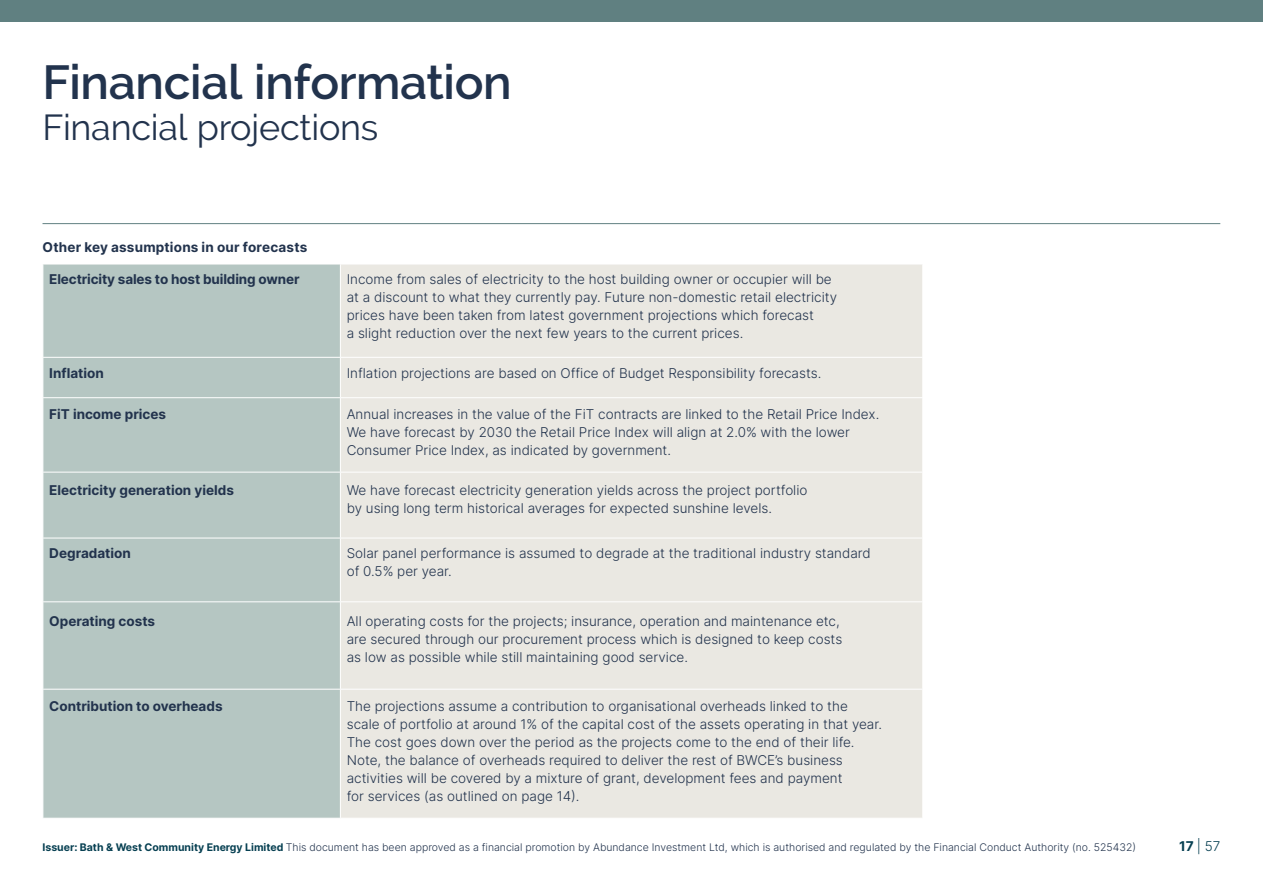
<style>
.page{position:relative;width:1263px;height:893px;background:#fff}
.page>*{position:absolute;margin:0;border:0;box-sizing:border-box;transform-origin:0 0}
.t1{font:600 48px "Raleway";letter-spacing:-.01em;color:#22334d}
.t2{font:36px "Raleway";letter-spacing:-.01em;color:#22334d}
.t3{font:300 13.5px/18px "Inter";color:#22334d}
.t4{font:13.5px "Inter";color:#22334d}
.t5{font:300 13.5px "Inter";color:#074052}
.t6{font:300 10.5px "Inter";color:#22334d}
.s1{font-weight:400;color:#074052}
.s2{font-weight:400}
</style>
<div class="page">
<div style="left:0;top:0;width:1263px;height:21px;background:#608081"></div>
<hr style="left:43px;top:223px;width:1177px;height:1px;background:#608081">
<div style="left:44px;top:265px;width:296px;height:553px;background:#b5c6c2"></div>
<div style="left:341px;top:265px;width:581px;height:553px;background:#eae8e2"></div>
<hr style="left:43px;top:357px;width:297px;height:1px;background:#fff">
<hr style="left:340px;top:357px;width:583px;height:1px;background:#fff">
<hr style="left:43px;top:397px;width:297px;height:1px;background:#fff">
<hr style="left:340px;top:397px;width:583px;height:1px;background:#fff">
<hr style="left:43px;top:472px;width:297px;height:1px;background:#fff">
<hr style="left:340px;top:472px;width:583px;height:1px;background:#fff">
<hr style="left:43px;top:538px;width:297px;height:1px;background:#fff">
<hr style="left:340px;top:538px;width:583px;height:1px;background:#fff">
<hr style="left:43px;top:601px;width:297px;height:1px;background:#fff">
<hr style="left:340px;top:601px;width:583px;height:1px;background:#fff">
<hr style="left:43px;top:689px;width:297px;height:1px;background:#fff">
<hr style="left:340px;top:689px;width:583px;height:1px;background:#fff">
<p class="t1" style="left:43px;top:55px;width:471px">Financial information</p>
<p class="t2" style="left:43px;top:106px;width:337px">Financial projections</p>
<p class="t4" style="left:43px;top:237px;width:266px">Other key assumptions in our forecasts</p>
<p class="t4" style="left:49px;top:269px;width:252px">Electricity sales to host building owner</p>
<p class="t3" style="left:347px;top:269px;width:486px">Income from sales of electricity to the host building owner or occupier will be</p>
<p class="t3" style="left:347px;top:287px;width:492px">at a discount to what they currently pay. Future non-domestic retail electricity</p>
<p class="t3" style="left:347px;top:305px;width:469px">prices have been taken from latest government projections which forecast</p>
<p class="t3" style="left:347px;top:323px;width:398px">a slight reduction over the next few years to the current prices.</p>
<p class="t4" style="left:49px;top:363px;width:56px">Inflation</p>
<p class="t3" style="left:347px;top:364px;width:476px">Inflation projections are based on Office of Budget Responsibility forecasts.</p>
<p class="t4" style="left:49px;top:404px;width:118px">FiT income prices</p>
<p class="t3" style="left:347px;top:404px;width:534px">Annual increases in the value of the FiT contracts are linked to the Retail Price Index.</p>
<p class="t3" style="left:347px;top:422px;width:505px">We have forecast by 2030 the Retail Price Index will align at 2.0% with the lower<br>Consumer Price Index, as indicated by government.</p>
<p class="t4" style="left:49px;top:480px;width:186px">Electricity generation yields</p>
<p class="t3" style="left:347px;top:481px;width:462px">We have forecast electricity generation yields across the project portfolio</p>
<p class="t3" style="left:347px;top:499px;width:427px">by using long term historical averages for expected sunshine levels.</p>
<p class="t4" style="left:49px;top:543px;width:83px">Degradation</p>
<p class="t3" style="left:347px;top:544px;width:525px">Solar panel performance is assumed to degrade at the traditional industry standard</p>
<p class="t3" style="left:347px;top:562px;width:107px">of 0.5% per year.</p>
<p class="t4" style="left:49px;top:611px;width:107px">Operating costs</p>
<p class="t3" style="left:347px;top:611px;width:494px">All operating costs for the projects; insurance, operation and maintenance etc,</p>
<p class="t3" style="left:347px;top:629px;width:497px">are secured through our procurement process which is designed to keep costs</p>
<p class="t3" style="left:347px;top:647px;width:343px">as low as possible while still maintaining good service.</p>
<p class="t4" style="left:49px;top:696px;width:175px">Contribution to overheads</p>
<p class="t3" style="left:347px;top:697px;width:503px">The projections assume a contribution to organisational overheads linked to the</p>
<p class="t3" style="left:347px;top:715px;width:537px">scale of portfolio at around 1% of the capital cost of the assets operating in that year.</p>
<p class="t3" style="left:347px;top:733px;width:509px">The cost goes down over the period as the projects come to the end of their life.</p>
<p class="t3" style="left:347px;top:751px;width:498px">Note, the balance of overheads required to deliver the rest of BWCE’s business</p>
<p class="t3" style="left:347px;top:769px;width:497px">activities will be covered by a mixture of grant, development fees and payment</p>
<p class="t3" style="left:347px;top:787px;width:234px">for services (as outlined on page 14).</p>
<p class="t6" style="left:43px;top:839px;width:1095px"><span class="s1">Issuer: Bath &amp; West Community Energy Limited</span> This document has been approved as a financial promotion by Abundance Investment Ltd, which is authorised and regulated by the Financial Conduct Authority (no. 525432)</p>
<p class="t5" style="left:1179px;top:836px;width:43px"><span class="s2">17</span> | 57</p>
</div>
